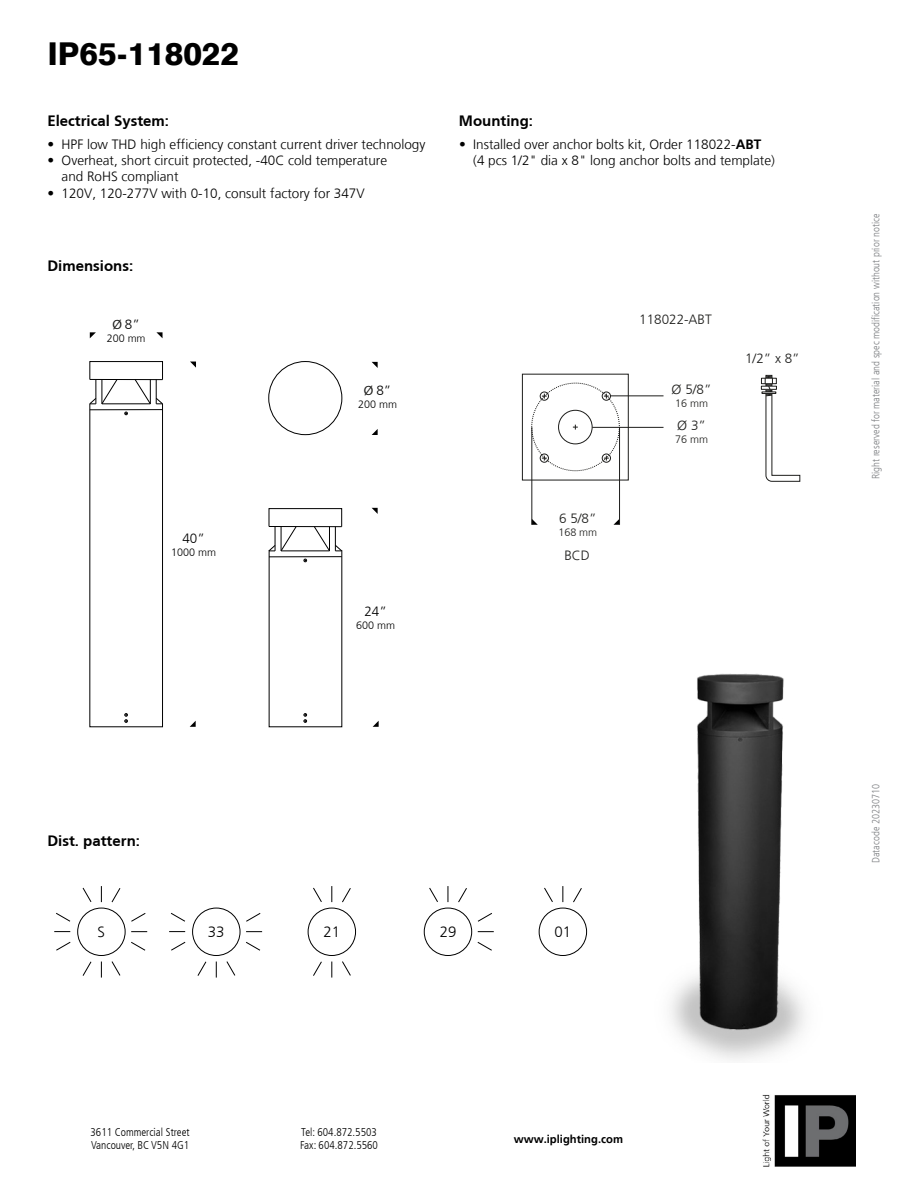
<style>
.page{position:relative;width:918px;height:1188px;background:#fff}
.page>*{position:absolute;margin:0;border:0;box-sizing:border-box;transform-origin:0 0}
.t1{font:800 31.5px "Swiss 721 BT";color:#000}
.t2{font:700 15px "Frutiger CE";color:#000}
.t3{font:300 15px "Frutiger LT";color:#000}
.t4{font:300 13.5px/16.2px "Frutiger LT";color:#000}
.t5{font:300 13.5px "Frutiger LT";color:#1d1d1b}
.t6{font:300 condensed 11.25px/13.5px "Frutiger LT";color:#000}
.t7{font:700 11.25px "Frutiger LT";color:#000}
.t8{font:300 10.8px "Frutiger LT";color:#000}
.t9{font:300 10.8px "Frutiger LT";color:#1d1d1b}
.t10{font:300 condensed 10.5px "Frutiger LT";color:#808285}
.s1{font-family:"Myriad Pro";font-weight:400;color:#1d1d1b}
.s2{font-weight:700}
</style>
<div class="page">
<img style="left:762px;top:1095px;width:94px;height:72px">
<img style="left:670px;top:673px;width:135px;height:387px">
<div style="left:89px;top:403px;width:74px;height:324px;border:1px solid #000"></div>
<div style="left:89px;top:361px;width:74px;height:19px;border:1px solid #000"></div>
<hr style="left:90px;top:409px;width:73px;height:1px;background:#000">
<hr style="left:90px;top:379px;width:73px;height:1px;background:#000">
<hr style="left:102px;top:403px;width:48px;height:1px;background:#000">
<svg style="left:125px;top:713px;width:3px;height:10px"></svg>
<svg style="left:304px;top:713px;width:3px;height:10px"></svg>
<div style="left:268px;top:361px;width:74px;height:74px;border:1px solid #000;border-radius:37px"></div>
<svg style="left:89px;top:379px;width:28px;height:26px"></svg>
<svg style="left:135px;top:379px;width:28px;height:26px"></svg>
<div style="left:269px;top:508px;width:73px;height:19px;border:1px solid #000"></div>
<hr style="left:269px;top:556px;width:73px;height:1px;background:#000">
<hr style="left:269px;top:526px;width:73px;height:1px;background:#000">
<hr style="left:281px;top:551px;width:49px;height:1px;background:#000">
<svg style="left:268px;top:526px;width:29px;height:26px"></svg>
<svg style="left:314px;top:526px;width:29px;height:26px"></svg>
<svg style="left:156px;top:332px;width:7px;height:6px"></svg>
<svg style="left:90px;top:332px;width:6px;height:6px"></svg>
<svg style="left:190px;top:721px;width:6px;height:6px"></svg>
<svg style="left:373px;top:721px;width:6px;height:6px"></svg>
<svg style="left:190px;top:362px;width:6px;height:6px"></svg>
<svg style="left:372px;top:429px;width:6px;height:6px"></svg>
<svg style="left:372px;top:362px;width:6px;height:6px"></svg>
<svg style="left:372px;top:508px;width:6px;height:6px"></svg>
<svg style="left:54px;top:931px;width:16px;height:1px"></svg>
<svg style="left:56px;top:912px;width:15px;height:10px"></svg>
<svg style="left:56px;top:941px;width:15px;height:10px"></svg>
<svg style="left:131px;top:931px;width:16px;height:1px"></svg>
<svg style="left:131px;top:913px;width:15px;height:9px"></svg>
<svg style="left:131px;top:942px;width:15px;height:9px"></svg>
<svg style="left:101px;top:962px;width:1px;height:16px"></svg>
<svg style="left:82px;top:961px;width:10px;height:15px"></svg>
<svg style="left:111px;top:961px;width:10px;height:15px"></svg>
<svg style="left:101px;top:886px;width:1px;height:16px"></svg>
<svg style="left:82px;top:887px;width:10px;height:15px"></svg>
<svg style="left:111px;top:888px;width:10px;height:15px"></svg>
<svg style="left:169px;top:931px;width:16px;height:1px"></svg>
<svg style="left:171px;top:912px;width:14px;height:10px"></svg>
<svg style="left:171px;top:941px;width:15px;height:10px"></svg>
<svg style="left:246px;top:931px;width:16px;height:1px"></svg>
<svg style="left:246px;top:913px;width:15px;height:9px"></svg>
<svg style="left:246px;top:942px;width:15px;height:9px"></svg>
<svg style="left:216px;top:962px;width:1px;height:16px"></svg>
<svg style="left:197px;top:961px;width:10px;height:15px"></svg>
<svg style="left:226px;top:961px;width:10px;height:15px"></svg>
<svg style="left:331px;top:962px;width:1px;height:16px"></svg>
<svg style="left:313px;top:961px;width:9px;height:15px"></svg>
<svg style="left:342px;top:961px;width:9px;height:15px"></svg>
<svg style="left:331px;top:886px;width:1px;height:16px"></svg>
<svg style="left:313px;top:887px;width:9px;height:15px"></svg>
<svg style="left:342px;top:888px;width:9px;height:15px"></svg>
<svg style="left:478px;top:931px;width:16px;height:1px"></svg>
<svg style="left:477px;top:913px;width:15px;height:9px"></svg>
<svg style="left:477px;top:942px;width:15px;height:9px"></svg>
<svg style="left:448px;top:886px;width:1px;height:16px"></svg>
<svg style="left:429px;top:887px;width:9px;height:15px"></svg>
<svg style="left:458px;top:888px;width:9px;height:15px"></svg>
<svg style="left:562px;top:886px;width:1px;height:16px"></svg>
<svg style="left:544px;top:887px;width:9px;height:15px"></svg>
<svg style="left:573px;top:888px;width:9px;height:15px"></svg>
<div style="left:77px;top:908px;width:49px;height:48px;border:1px solid #000;border-radius:50%"></div>
<div style="left:192px;top:908px;width:48px;height:48px;border:1px solid #000;border-radius:50%"></div>
<div style="left:308px;top:908px;width:48px;height:48px;border:1px solid #000;border-radius:50%"></div>
<div style="left:424px;top:908px;width:48px;height:48px;border:1px solid #000;border-radius:50%"></div>
<div style="left:539px;top:908px;width:48px;height:48px;border:1px solid #000;border-radius:50%"></div>
<svg style="left:613px;top:519px;width:6px;height:6px"></svg>
<svg style="left:533px;top:520px;width:5px;height:5px"></svg>
<div style="left:522px;top:374px;width:107px;height:106px;border:1px solid #1d1d1b"></div>
<div style="left:540px;top:392px;width:9px;height:9px;border:1px solid #1d1d1b;border-radius:50%"></div>
<div style="left:602px;top:454px;width:9px;height:9px;border:1px solid #1d1d1b;border-radius:50%"></div>
<div style="left:540px;top:454px;width:9px;height:9px;border:1px solid #1d1d1b;border-radius:50%"></div>
<div style="left:602px;top:392px;width:9px;height:9px;border:1px solid #1d1d1b;border-radius:50%"></div>
<hr style="left:532px;top:427px;width:1px;height:98px;background:#1d1d1b">
<svg style="left:573px;top:425px;width:5px;height:5px"></svg>
<svg style="left:604px;top:394px;width:5px;height:5px"></svg>
<svg style="left:542px;top:394px;width:5px;height:5px"></svg>
<svg style="left:542px;top:456px;width:5px;height:5px"></svg>
<svg style="left:604px;top:456px;width:5px;height:5px"></svg>
<hr style="left:619px;top:427px;width:1px;height:98px;background:#1d1d1b">
<div style="left:558px;top:410px;width:34px;height:34px;border:1px solid #1d1d1b;border-radius:50%"></div>
<hr style="left:611px;top:396px;width:53px;height:1px;background:#1d1d1b">
<hr style="left:592px;top:427px;width:72px;height:1px;background:#1d1d1b">
<div style="left:761px;top:386px;width:16px;height:4px;border:1px solid #1d1d1b"></div>
<div style="left:761px;top:378px;width:16px;height:6px;border:1px solid #1d1d1b"></div>
<svg style="left:762px;top:375px;width:39px;height:107px"></svg>
<h1 class="t1" style="left:47px;top:35px;width:193px">IP65-118022</h1>
<p class="t2" style="left:47px;top:112px;width:123px">Electrical System:</p>
<p class="t4" style="left:47px;top:136px;width:380px">• HPF low THD high efficiency constant current driver technology</p>
<p class="t4" style="left:62px;top:153px;width:327px;text-indent:-14px">• Overheat, short circuit protected, -40C cold temperature and RoHS compliant</p>
<p class="t4" style="left:47px;top:185px;width:319px">• 120V, 120-277V with 0-10, consult factory for 347V</p>
<p class="t2" style="left:47px;top:257px;width:87px">Dimensions:</p>
<p class="t4" style="left:112px;top:317px;width:29px"><span class="s1">Ø</span> 8”</p>
<p class="t8" style="left:107px;top:332px;width:40px">200 mm</p>
<p class="t4" style="left:182px;top:530px;width:24px">40”</p>
<p class="t8" style="left:171px;top:546px;width:46px">1000 mm</p>
<p class="t4" style="left:364px;top:383px;width:29px"><span class="s1">Ø</span> 8”</p>
<p class="t8" style="left:358px;top:398px;width:40px">200 mm</p>
<p class="t4" style="left:364px;top:603px;width:24px">24”</p>
<p class="t8" style="left:356px;top:619px;width:40px">600 mm</p>
<p class="t2" style="left:459px;top:112px;width:76px">Mounting:</p>
<p class="t4" style="left:473px;top:136px;width:303px;text-indent:-14px">• Installed over anchor bolts kit, Order 118022-<span class="s2">ABT </span>(4 pcs 1/2" dia x 8" long anchor bolts and template)</p>
<p class="t5" style="left:559px;top:511px;width:39px">6 5/8”</p>
<p class="t9" style="left:558px;top:526px;width:40px">168 mm</p>
<p class="t5" style="left:564px;top:547px;width:27px">BCD</p>
<p class="t5" style="left:639px;top:312px;width:74px">118022-ABT</p>
<p class="t5" style="left:672px;top:382px;width:41px">Ø 5/8”</p>
<p class="t9" style="left:675px;top:397px;width:34px">16 mm</p>
<p class="t5" style="left:677px;top:417px;width:30px">Ø 3”</p>
<p class="t9" style="left:675px;top:433px;width:34px">76 mm</p>
<p class="t5" style="left:745px;top:350px;width:56px">1/2” x 8”</p>
<p class="t2" style="left:47px;top:832px;width:94px">Dist. pattern:</p>
<p class="t3" style="left:98px;top:924px;width:9px">S</p>
<p class="t3" style="left:208px;top:924px;width:18px">33</p>
<p class="t3" style="left:323px;top:924px;width:18px">21</p>
<p class="t3" style="left:440px;top:923px;width:18px">29</p>
<p class="t3" style="left:555px;top:924px;width:18px">01</p>
<p class="t10" style="left:870px;top:479px;width:267px;rotate:-90deg">Right reserved for material and spec modification without prior notice</p>
<p class="t10" style="left:870px;top:863px;width:81px;rotate:-90deg">Datacode 20230710</p>
<p class="t6" style="left:91px;top:1125px;width:101px">3611 Commercial Street<br>Vancouver, BC V5N 4G1</p>
<p class="t6" style="left:300px;top:1125px;width:79px">Tel: 604.872.5503<br>Fax: 604.872.5560</p>
<p class="t7" style="left:514px;top:1132px;width:111px">www.iplighting.com</p>
</div>
